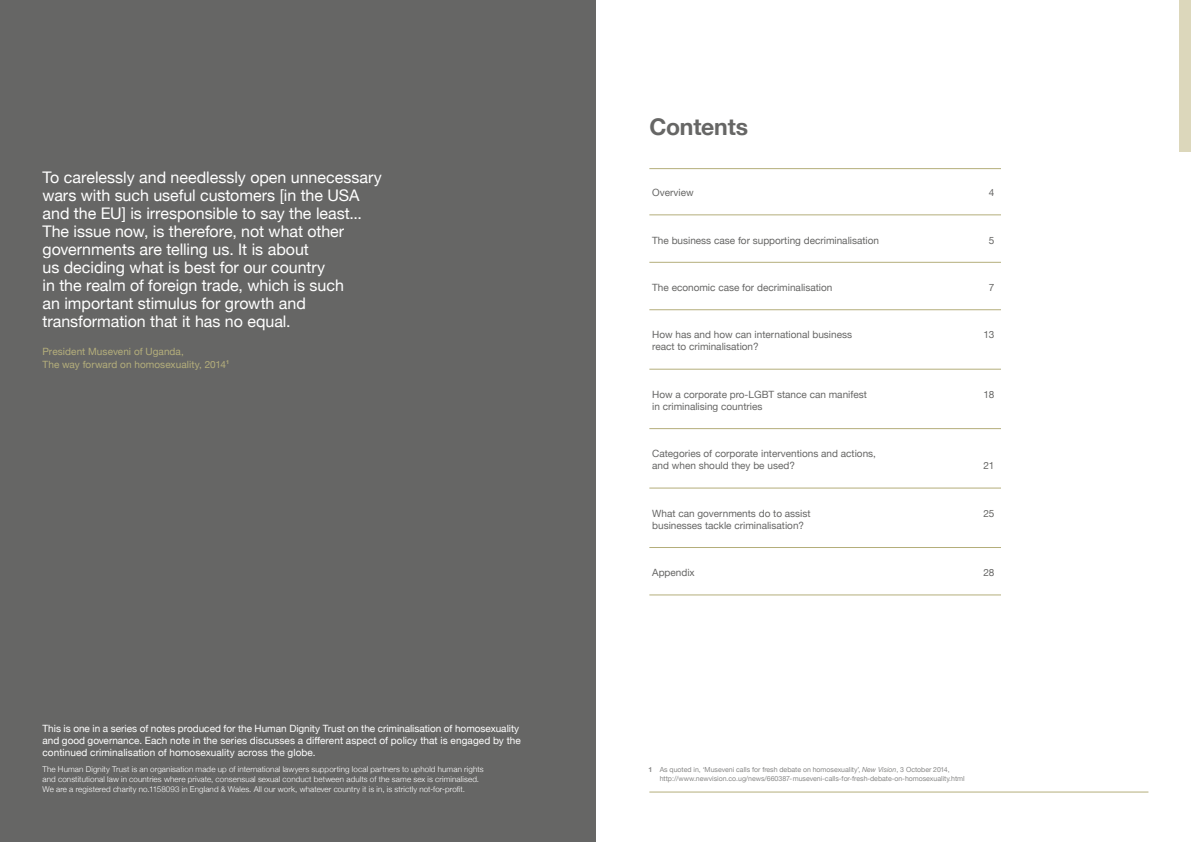
<style>
.page{position:relative;width:1191px;height:842px;background:#fff}
.page>*{position:absolute;margin:0;border:0;box-sizing:border-box;transform-origin:0 0}
.t1{font:700 23px "Helvetica Neue";letter-spacing:-.01em;color:#666665}
.t2{font:16px/18px "Helvetica Neue";letter-spacing:-.005em;color:#fff}
.t3{font:10px/12px "Helvetica Neue";color:#666665}
.t4{font:10px/12px "Helvetica Neue";color:#fff}
.t5{font:10px/13px "Helvetica Neue";letter-spacing:.005em;color:#b4ae7b}
.t6{font:300 8px/10px "Helvetica Neue";letter-spacing:.015em;color:#fff}
.t7{font:7px/9px "Helvetica Neue";letter-spacing:-.005em;color:#898988}
.s1{font-weight:700}
.s2{font-style:italic}
</style>
<div class="page">
<div style="left:0;top:0;width:595px;height:842px;background:#666665"></div>
<hr style="left:649px;top:168px;width:352px;height:1px;background:#b4ae7b">
<hr style="left:649px;top:214px;width:352px;height:1px;background:#b4ae7b">
<hr style="left:649px;top:262px;width:352px;height:1px;background:#b4ae7b">
<hr style="left:649px;top:309px;width:352px;height:1px;background:#b4ae7b">
<hr style="left:649px;top:369px;width:352px;height:1px;background:#b4ae7b">
<hr style="left:649px;top:428px;width:352px;height:1px;background:#b4ae7b">
<hr style="left:649px;top:488px;width:352px;height:1px;background:#b4ae7b">
<hr style="left:649px;top:547px;width:352px;height:1px;background:#b4ae7b">
<hr style="left:649px;top:594px;width:352px;height:1px;background:#b4ae7b">
<div style="left:1179px;top:0;width:12px;height:152px;background:#dcd7bb"></div>
<hr style="left:649px;top:792px;width:499px;height:1px;background:#b4ae7b">
<p class="t2" style="left:43px;top:169px;width:341px">To carelessly and needlessly open unnecessary wars with such useful customers [in the USA and the EU] is irresponsible to say the least...<br>The issue now, is therefore, not what other governments are telling us. It is about<br>us deciding what is best for our country<br>in the realm of foreign trade, which is such<br>an important stimulus for growth and transformation that it has no equal.</p>
<p class="t5" style="left:43px;top:345px;width:188px">President Museveni of Uganda,<br>The way forward on homosexuality, 2014<sup>1</sup></p>
<p class="t4" style="left:43px;top:723px;width:480px">This is one in a series of notes produced for the Human Dignity Trust on the criminalisation of homosexuality and good governance. Each note in the series discusses a different aspect of policy that is engaged by the continued criminalisation of homosexuality across the globe.</p>
<p class="t6" style="left:43px;top:763px;width:443px">The Human Dignity Trust is an organisation made up of international lawyers supporting local partners to uphold human rights and constitutional law in countries where private, consensual sexual conduct between adults of the same sex is criminalised.<br>We are a registered charity no.1158093 in England &amp; Wales. All our work, whatever country it is in, is strictly not-for-profit.</p>
<h1 class="t1" style="left:649px;top:109px;width:100px">Contents</h1>
<p class="t3" style="left:652px;top:187px;width:43px">Overview</p>
<p class="t3" style="left:989px;top:187px;width:7px">4</p>
<p class="t3" style="left:652px;top:234px;width:228px">The business case for supporting decriminalisation</p>
<p class="t3" style="left:989px;top:234px;width:7px">5</p>
<p class="t3" style="left:652px;top:282px;width:182px">The economic case for decriminalisation</p>
<p class="t3" style="left:989px;top:282px;width:7px">7</p>
<p class="t3" style="left:652px;top:329px;width:201px">How has and how can international business</p>
<p class="t3" style="left:983px;top:329px;width:13px">13</p>
<p class="t3" style="left:652px;top:341px;width:108px">react to criminalisation?</p>
<p class="t3" style="left:652px;top:389px;width:216px">How a corporate pro-LGBT stance can manifest</p>
<p class="t3" style="left:983px;top:389px;width:13px">18</p>
<p class="t3" style="left:652px;top:401px;width:112px">in criminalising countries</p>
<p class="t3" style="left:652px;top:448px;width:225px">Categories of corporate interventions and actions, and when should they be used?</p>
<p class="t3" style="left:983px;top:460px;width:13px">21</p>
<p class="t3" style="left:652px;top:508px;width:160px">What can governments do to assist</p>
<p class="t3" style="left:983px;top:508px;width:13px">25</p>
<p class="t3" style="left:652px;top:520px;width:153px">businesses tackle criminalisation?</p>
<p class="t3" style="left:652px;top:567px;width:44px">Appendix</p>
<p class="t3" style="left:983px;top:567px;width:13px">28</p>
<p class="t7" style="left:660px;top:765px;width:306px;text-indent:-11px"><span class="s1">1</span> As quoted in, ‘Museveni calls for fresh debate on homosexuality’, <span class="s2">New Vision</span>, 3 October 2014, http://www.newvision.co.ug/news/660387-museveni-calls-for-fresh-debate-on-homosexuality.html</p>
</div>
